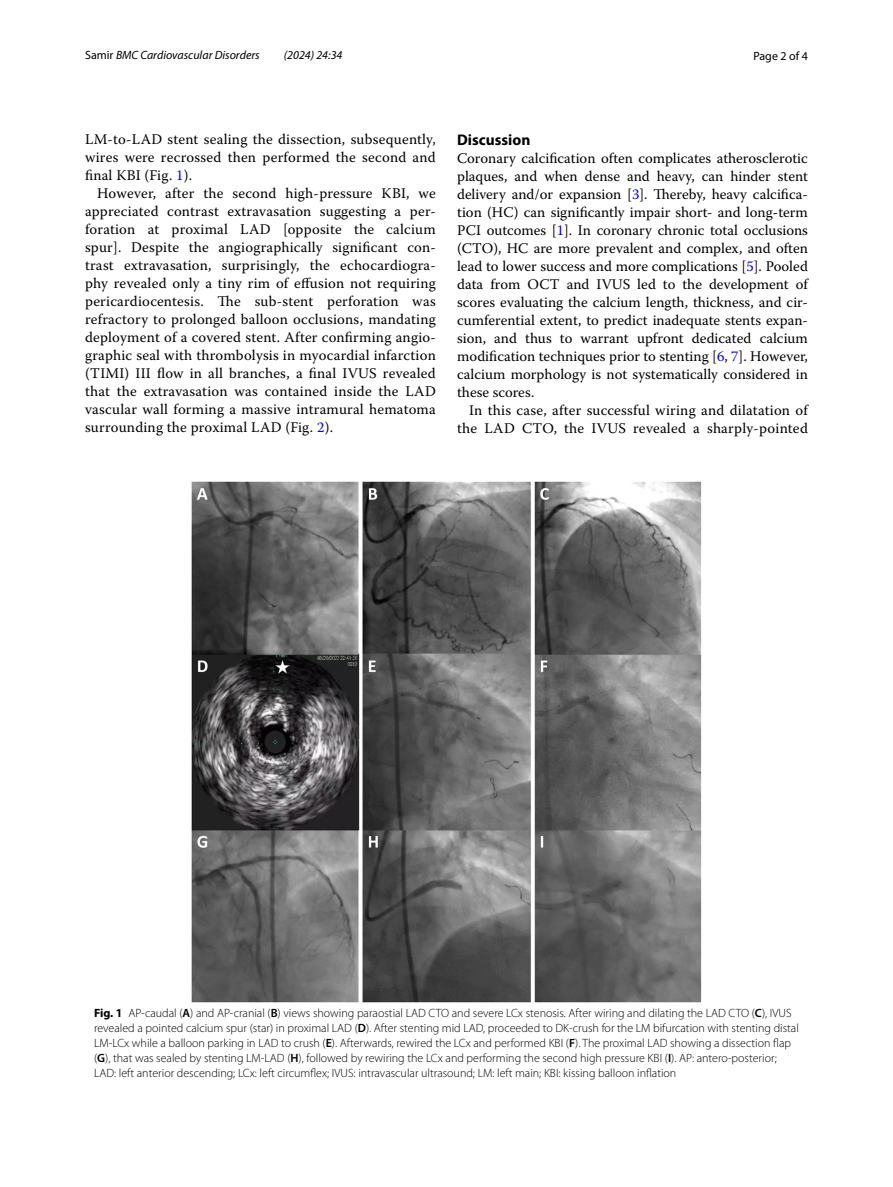
<style>
.page{position:relative;width:893px;height:1187px;background:#fff}
.page>*{position:absolute;margin:0;border:0;box-sizing:border-box;transform-origin:0 0}
.t1{font:700 15.45px "Myriad Pro";color:#000}
.t2{font:14.7px/18px "Warnock Pro";letter-spacing:.015em;color:#000;text-align:justify}
.t3{font:300 12px/15px "Myriad Pro";color:#000}
.t4{font:italic 12px "Myriad Pro";color:#000}
.t5{font:12px "Myriad Pro";color:#000}
.s1{font-style:normal}
.s2{color:#00f}
.s3{font-weight:700}
.s4{font-weight:600}
</style>
<div class="page">
<img style="left:191px;top:482px;width:511px;height:520px">
<p class="t4" style="left:85px;top:48px;width:176px"><span class="s1">Samir</span> BMC Cardiovascular Disorders</p>
<p class="t4" style="left:284px;top:48px;width:60px">(2024) 24:34</p>
<p class="t5" style="left:753px;top:48px;width:56px">Page 2 of 4</p>
<p class="t2" style="left:85px;top:130px;width:352px">LM-to-LAD stent sealing the dissection, subsequently, wires were recrossed then performed the second and final KBI (Fig. <span class="s2">1</span>).</p>
<p class="t2" style="left:85px;top:184px;width:352px;text-indent:12px">However, after the second high-pressure KBI, we appreciated contrast extravasation suggesting a per&shy;foration at proximal LAD [opposite the calcium spur]. Despite the angiographically significant con&shy;trast extravasation, surprisingly, the echocardiogra&shy;phy revealed only a tiny rim of effusion not requiring pericardiocentesis. The sub-stent perforation was refractory to prolonged balloon occlusions, mandating deployment of a covered stent. After confirming angio&shy;graphic seal with thrombolysis in myocardial infarction (TIMI) III flow in all branches, a final IVUS revealed that the extravasation was contained inside the LAD vascular wall forming a massive intramural hematoma surrounding the proximal LAD (Fig. <span class="s2">2</span>).</p>
<p class="t1" style="left:457px;top:129px;width:75px">Discussion</p>
<p class="t2" style="left:457px;top:148px;width:352px">Coronary calcification often complicates atherosclerotic plaques, and when dense and heavy, can hinder stent delivery and/or expansion [<span class="s2">3</span>]. Thereby, heavy calcifica&shy;tion (HC) can significantly impair short- and long-term PCI outcomes [<span class="s2">1</span>]. In coronary chronic total occlusions (CTO), HC are more prevalent and complex, and often lead to lower success and more complications [<span class="s2">5</span>]. Pooled data from OCT and IVUS led to the development of scores evaluating the calcium length, thickness, and cir&shy;cumferential extent, to predict inadequate stents expan&shy;sion, and thus to warrant upfront dedicated calcium modification techniques prior to stenting [<span class="s2">6</span>, <span class="s2">7</span>]. However, calcium morphology is not systematically considered in these scores.</p>
<p class="t2" style="left:457px;top:400px;width:352px;text-align:right">In this case, after successful wiring and dilatation of the LAD CTO, the IVUS revealed a sharply-pointed</p>
<p class="t3" style="left:94px;top:1006px;width:706px"><span class="s3">Fig. 1</span> AP-caudal (<span class="s4">A</span>) and AP-cranial (<span class="s4">B</span>) views showing paraostial LAD CTO and severe LCx stenosis. After wiring and dilating the LAD CTO (<span class="s4">C</span>), IVUS revealed a pointed calcium spur (star) in proximal LAD (<span class="s4">D</span>). After stenting mid LAD, proceeded to DK-crush for the LM bifurcation with stenting distal LM-LCx while a balloon parking in LAD to crush (<span class="s4">E</span>). Afterwards, rewired the LCx and performed KBI (<span class="s4">F</span>). The proximal LAD showing a dissection flap (<span class="s4">G</span>), that was sealed by stenting LM-LAD (<span class="s4">H</span>), followed by rewiring the LCx and performing the second high pressure KBI (<span class="s4">I</span>). AP: antero-posterior; LAD: left anterior descending; LCx: left circumflex; IVUS: intravascular ultrasound; LM: left main; KBI: kissing balloon inflation</p>
</div>
